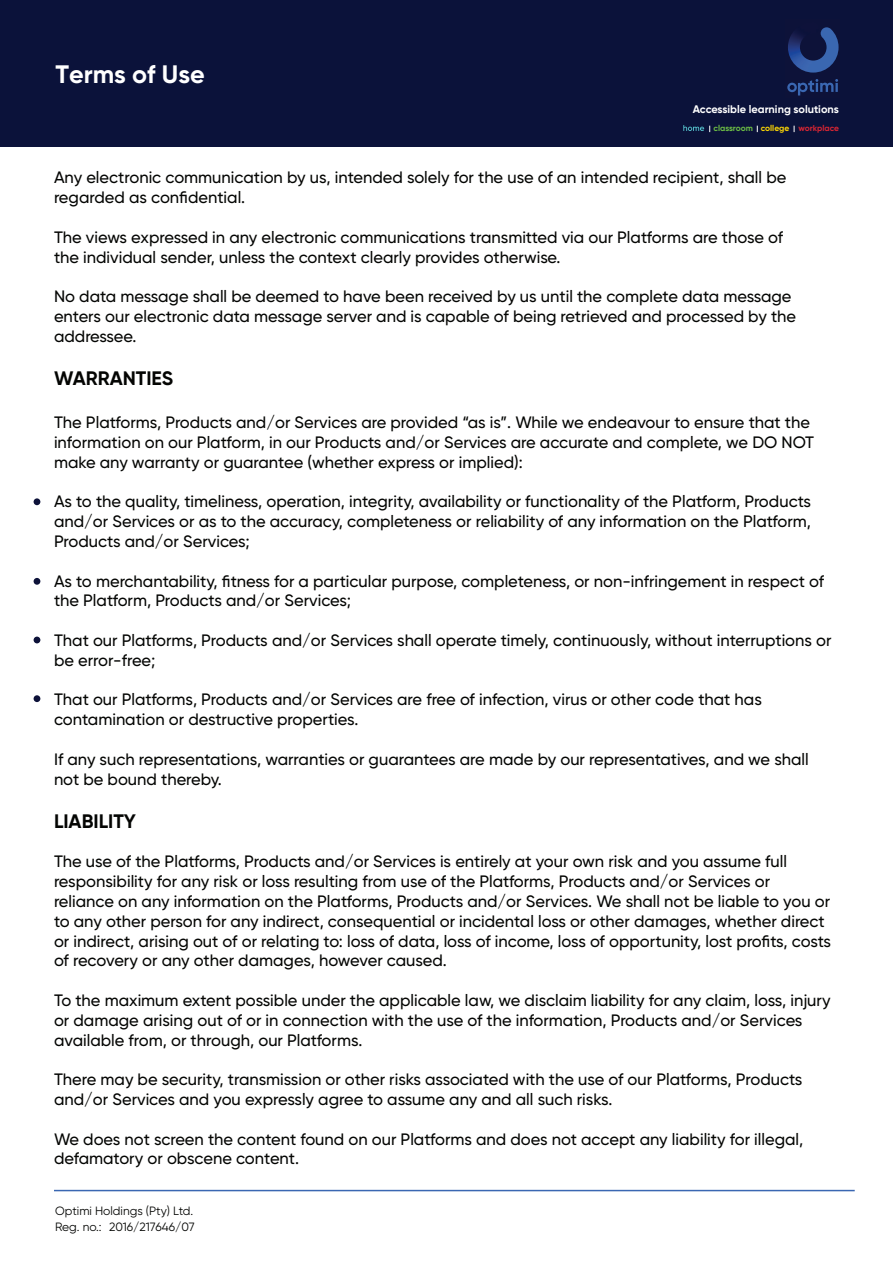
<style>
.page{position:relative;width:893px;height:1263px;background:#fff}
.page>*{position:absolute;margin:0;border:0;box-sizing:border-box;transform-origin:0 0}
.t1{font:700 25.2px "Gilroy";color:#fff}
.t2{font:700 19.5px "Gilroy";color:#040503}
.t3{font:500 16.5px/19.8px "Gilroy";color:#040503}
.t4{font:12px/16.5px "Gilroy";color:#040503}
.t5{font:700 10.95px "Gilroy";color:#fff}
.t6{font:700 8.4px "Gilroy";color:#6cbd45}
.s1{color:#fcd604}
.s2{color:#d72533}
</style>
<div class="page">
<div style="left:0;top:0;width:893px;height:147px;background:#0b123a"></div>
<hr style="left:54px;top:1190px;width:801px;height:1px;background:#3a67b2">
<svg style="left:787px;top:79px;width:51px;height:16px"></svg>
<img style="left:788px;top:27px;width:51px;height:46px">
<svg style="left:683px;top:125px;width:27px;height:7px"></svg>
<div style="left:34px;top:498px;width:6px;height:7px;background:#0d1239;border-radius:50%"></div>
<div style="left:34px;top:578px;width:6px;height:7px;background:#0d1239;border-radius:50%"></div>
<svg style="left:34px;top:637px;width:6px;height:6px"></svg>
<div style="left:34px;top:695px;width:6px;height:7px;background:#0d1239;border-radius:50%"></div>
<h1 class="t1" style="left:55px;top:59px;width:151px">Terms of Use</h1>
<p class="t5" style="left:693px;top:103px;width:148px">Accessible learning solutions</p>
<p class="t6" style="left:713px;top:123px;width:127px">classroom <span class="s1">college</span> <span class="s2">workplace</span></p>
<p class="t3" style="left:54px;top:167px;width:734px">Any electronic communication by us, intended solely for the use of an intended recipient, shall be regarded as confidential.</p>
<p class="t3" style="left:54px;top:227px;width:731px">The views expressed in any electronic communications transmitted via our Platforms are those of the individual sender, unless the context clearly provides otherwise.</p>
<p class="t3" style="left:54px;top:286px;width:744px">No data message shall be deemed to have been received by us until the complete data message enters our electronic data message server and is capable of being retrieved and processed by the addressee.</p>
<p class="t2" style="left:54px;top:366px;width:121px">WARRANTIES</p>
<p class="t3" style="left:54px;top:412px;width:762px">The Platforms, Products and/or Services are provided “as is”. While we endeavour to ensure that the information on our Platform, in our Products and/or Services are accurate and complete, we DO NOT make any warranty or guarantee (whether express or implied):</p>
<p class="t3" style="left:54px;top:491px;width:758px;text-align:justify">As to the quality, timeliness, operation, integrity, availability or functionality of the Platform, Products and/or Services or as to the accuracy, completeness or reliability of any information on the Platform, Products and/or Services;</p>
<p class="t3" style="left:54px;top:571px;width:772px">As to merchantability, fitness for a particular purpose, completeness, or non-infringement in respect of the Platform, Products and/or Services;</p>
<p class="t3" style="left:54px;top:630px;width:779px">That our Platforms, Products and/or Services shall operate timely, continuously, without interruptions or be error-free;</p>
<p class="t3" style="left:54px;top:689px;width:709px">That our Platforms, Products and/or Services are free of infection, virus or other code that has contamination or destructive properties.</p>
<p class="t3" style="left:54px;top:749px;width:756px">If any such representations, warranties or guarantees are made by our representatives, and we shall not be bound thereby.</p>
<p class="t2" style="left:54px;top:809px;width:83px">LIABILITY</p>
<p class="t3" style="left:54px;top:851px;width:778px">The use of the Platforms, Products and/or Services is entirely at your own risk and you assume full responsibility for any risk or loss resulting from use of the Platforms, Products and/or Services or reliance on any information on the Platforms, Products and/or Services. We shall not be liable to you or to any other person for any indirect, consequential or incidental loss or other damages, whether direct or indirect, arising out of or relating to: loss of data, loss of income, loss of opportunity, lost profits, costs of recovery or any other damages, however caused.</p>
<p class="t3" style="left:54px;top:990px;width:778px">To the maximum extent possible under the applicable law, we disclaim liability for any claim, loss, injury or damage arising out of or in connection with the use of the information, Products and/or Services available from, or through, our Platforms.</p>
<p class="t3" style="left:54px;top:1069px;width:750px">There may be security, transmission or other risks associated with the use of our Platforms, Products and/or Services and you expressly agree to assume any and all such risks.</p>
<p class="t3" style="left:54px;top:1129px;width:751px">We does not screen the content found on our Platforms and does not accept any liability for illegal, defamatory or obscene content.</p>
<p class="t4" style="left:55px;top:1202px;width:141px">Optimi Holdings (Pty) Ltd.<br>Reg. no.: 2016/217646/07</p>
</div>
